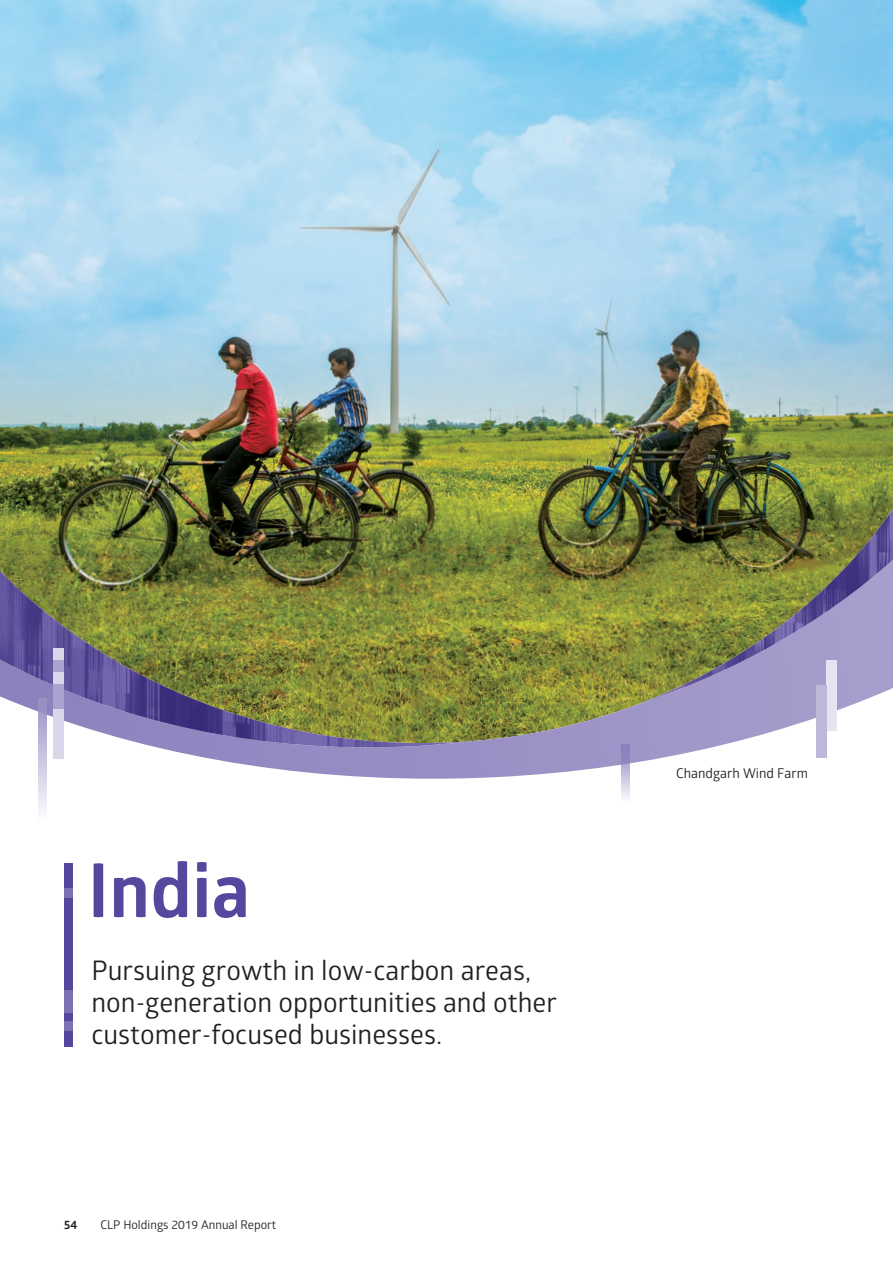
<style>
.page{position:relative;width:893px;height:1263px;background:#fff}
.page>*{position:absolute;margin:0;border:0;box-sizing:border-box;transform-origin:0 0}
.t1{font:700 75px "Glober";color:#54479d}
.t2{font:27px/32.4px "Glober";color:#231f20}
.t3{font:13.5px "Glober";color:#231f20}
.t4{font:12px "Glober";color:#231f20}
.t5{font:700 12px "Glober";color:#231f20}
</style>
<div class="page">
<div style="left:64px;top:863px;width:8px;height:183px;background:#54479d"></div>
<div style="left:64px;top:1021px;width:8px;height:10px;background:#7d71b4"></div>
<div style="left:64px;top:990px;width:8px;height:23px;background:#7d71b4"></div>
<div style="left:64px;top:888px;width:8px;height:10px;background:#7d71b4"></div>
<img style="left:0;top:0;width:893px;height:560px">
<svg style="left:0;top:560px;width:854px;height:223px"></svg>
<svg style="left:0;top:749px;width:473px;height:6px"></svg>
<img style="left:0;top:571px;width:473px;height:178px">
<img style="left:638px;top:509px;width:255px;height:195px">
<div style="left:54px;top:648px;width:10px;height:111px;background:#dbd7eb"></div>
<div style="left:54px;top:660px;width:10px;height:12px;background:#aba2cf"></div>
<div style="left:54px;top:684px;width:10px;height:25px;background:#aba2cf"></div>
<div style="left:826px;top:660px;width:11px;height:70px;background:#e7e4f1"></div>
<div style="left:816px;top:685px;width:10px;height:73px;background:#bdb7d9"></div>
<svg style="left:39px;top:698px;width:8px;height:113px"></svg>
<svg style="left:621px;top:744px;width:8px;height:54px"></svg>
<h1 class="t1" style="left:88px;top:838px;width:164px">India</h1>
<p class="t2" style="left:91px;top:953px;width:467px">Pursuing growth in low-carbon areas, non-generation opportunities and other customer-focused businesses.</p>
<p class="t5" style="left:64px;top:1217px;width:15px">54</p>
<p class="t4" style="left:100px;top:1217px;width:177px">CLP Holdings 2019 Annual Report</p>
<p class="t3" style="left:676px;top:763px;width:133px">Chandgarh Wind Farm</p>
</div>
